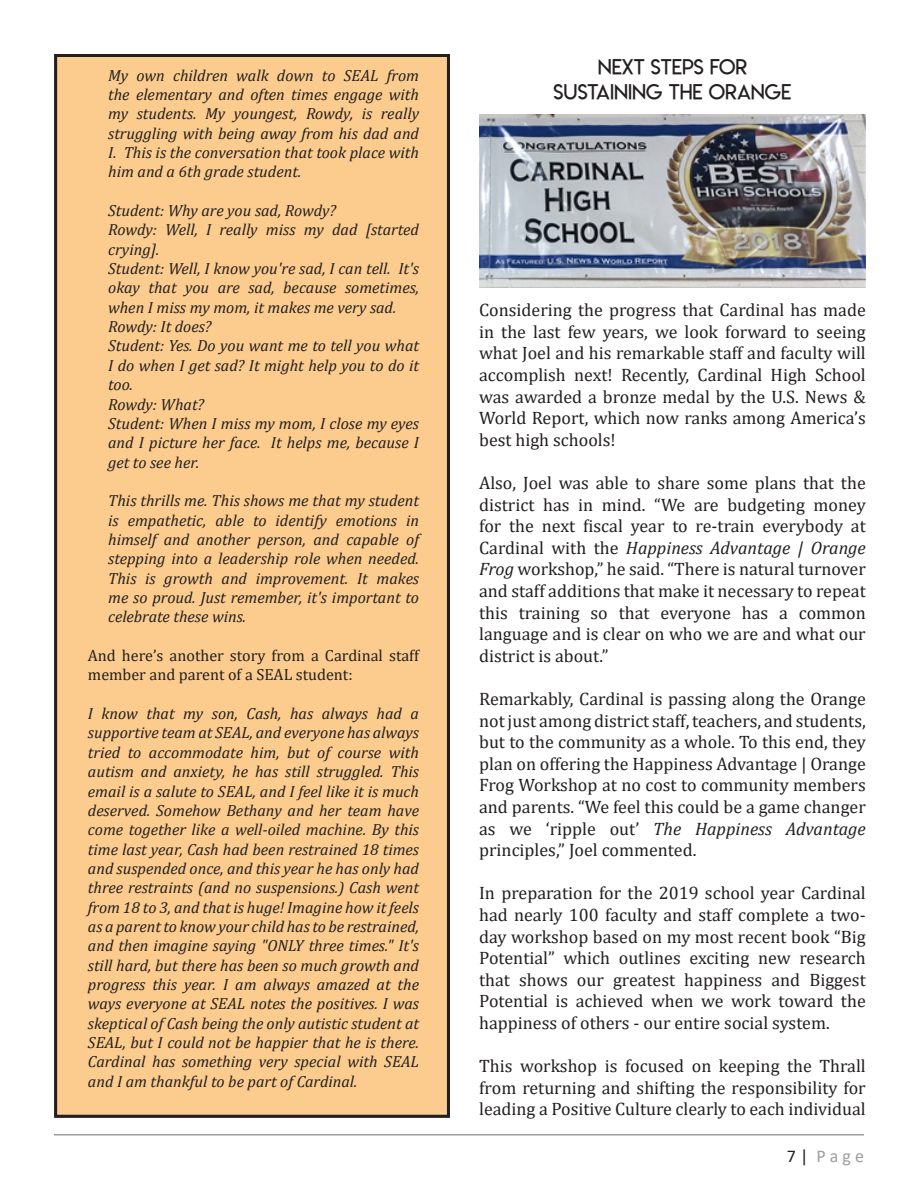
<style>
.page{position:relative;width:918px;height:1188px;background:#fff}
.page>*{position:absolute;margin:0;border:0;box-sizing:border-box;transform-origin:0 0}
.t1{font:21px "Lemon Milklight";color:#231f20}
.t2{font:18px/21.6px "Cambria";color:#231f20;text-align:justify}
.t3{font:18px "Calibri";color:#9f9d9e}
.t4{font:italic 16.2px/19.4px "Cambria";color:#231f20;text-align:justify}
.t5{font:16.2px/19.4px "Cambria";color:#231f20}
.s1{font-style:italic}
.s2{color:#231f20}
</style>
<div class="page">
<hr style="left:54px;top:1134px;width:810px;height:2px;background:#9f9d9e">
<img style="left:479px;top:114px;width:387px;height:174px">
<div style="left:56px;top:56px;width:392px;height:1060px;background:#fbcc8d"></div>
<div style="left:54px;top:54px;width:396px;height:1064px;border:3px solid #231f20"></div>
<p class="t4" style="left:108px;top:65px;width:312px">My own children walk down to SEAL from the elementary and often times engage with my students. My youngest, Rowdy, is really struggling with being away from his dad and I. This is the conversation that took place with him and a 6th grade student.</p>
<p class="t4" style="left:108px;top:200px;width:229px">Student: Why are you sad, Rowdy?</p>
<p class="t4" style="left:108px;top:219px;width:312px">Rowdy: Well, I really miss my dad [started crying].</p>
<p class="t4" style="left:108px;top:258px;width:312px">Student: Well, I know you're sad, I can tell. It's okay that you are sad, because sometimes, when I miss my mom, it makes me very sad.</p>
<p class="t4" style="left:108px;top:316px;width:105px">Rowdy: It does?</p>
<p class="t4" style="left:108px;top:336px;width:312px">Student: Yes. Do you want me to tell you what I do when I get sad? It might help you to do it too.</p>
<p class="t4" style="left:108px;top:394px;width:97px">Rowdy: What?</p>
<p class="t4" style="left:108px;top:413px;width:312px">Student: When I miss my mom, I close my eyes and I picture her face. It helps me, because I get to see her.</p>
<p class="t4" style="left:108px;top:490px;width:312px">This thrills me. This shows me that my student is empathetic, able to identify emotions in himself and another person, and capable of stepping into a leadership role when needed.<br>This is growth and improvement. It makes me so proud. Just remember, it's important to celebrate these wins.</p>
<p class="t5" style="left:88px;top:646px;width:333px">And here’s another story from a Cardinal staff member and parent of a SEAL student:</p>
<p class="t4" style="left:88px;top:703px;width:333px">I know that my son, Cash, has always had a supportive team at SEAL, and everyone has always tried to accommodate him, but of course with autism and anxiety, he has still struggled. This email is a salute to SEAL, and I feel like it is much deserved. Somehow Bethany and her team have come together like a well-oiled machine. By this time last year, Cash had been restrained 18 times and suspended once, and this year he has only had three restraints (and no suspensions.) Cash went from 18 to 3, and that is huge! Imagine how it feels as a parent to know your child has to be restrained, and then imagine saying "ONLY three times." It's still hard, but there has been so much growth and progress this year. I am always amazed at the ways everyone at SEAL notes the positives. I was skeptical of Cash being the only autistic student at SEAL, but I could not be happier that he is there.<br>Cardinal has something very special with SEAL and I am thankful to be part of Cardinal.</p>
<p class="t1" style="left:598px;top:54px;width:151px">NEXT STEPS FOR</p>
<p class="t1" style="left:554px;top:79px;width:239px">SUSTAINING THE ORANGE</p>
<p class="t2" style="left:479px;top:299px;width:388px">Considering the progress that Cardinal has made in the last few years, we look forward to seeing what Joel and his remarkable staff and faculty will accomplish next! Recently, Cardinal High School was awarded a bronze medal by the U.S. News &amp; World Report, which now ranks among America’s best high schools!</p>
<p class="t2" style="left:479px;top:472px;width:388px">Also, Joel was able to share some plans that the district has in mind. “We are budgeting money for the next fiscal year to re-train everybody at Cardinal with the <span class="s1">Happiness Advantage | Orange Frog</span> workshop,” he said. “There is natural turnover and staff additions that make it necessary to repeat this training so that everyone has a common language and is clear on who we are and what our district is about.”</p>
<p class="t2" style="left:479px;top:688px;width:388px">Remarkably, Cardinal is passing along the Orange not just among district staff, teachers, and students, but to the community as a whole. To this end, they plan on offering the Happiness Advantage | Orange Frog Workshop at no cost to community members and parents. “We feel this could be a game changer as we ‘ripple out’ <span class="s1">The Happiness Advantage </span>principles,” Joel commented.</p>
<p class="t2" style="left:479px;top:882px;width:388px">In preparation for the 2019 school year Cardinal had nearly 100 faculty and staff complete a two&shy;day workshop based on my most recent book “Big Potential” which outlines exciting new research that shows our greatest happiness and Biggest Potential is achieved when we work toward the happiness of others - our entire social system.</p>
<p class="t2" style="left:479px;top:1055px;width:388px">This workshop is focused on keeping the Thrall from returning and shifting the responsibility for leading a Positive Culture clearly to each individual</p>
<p class="t3" style="left:787px;top:1143px;width:79px"><span class="s2">7 |</span> P a g e</p>
</div>
